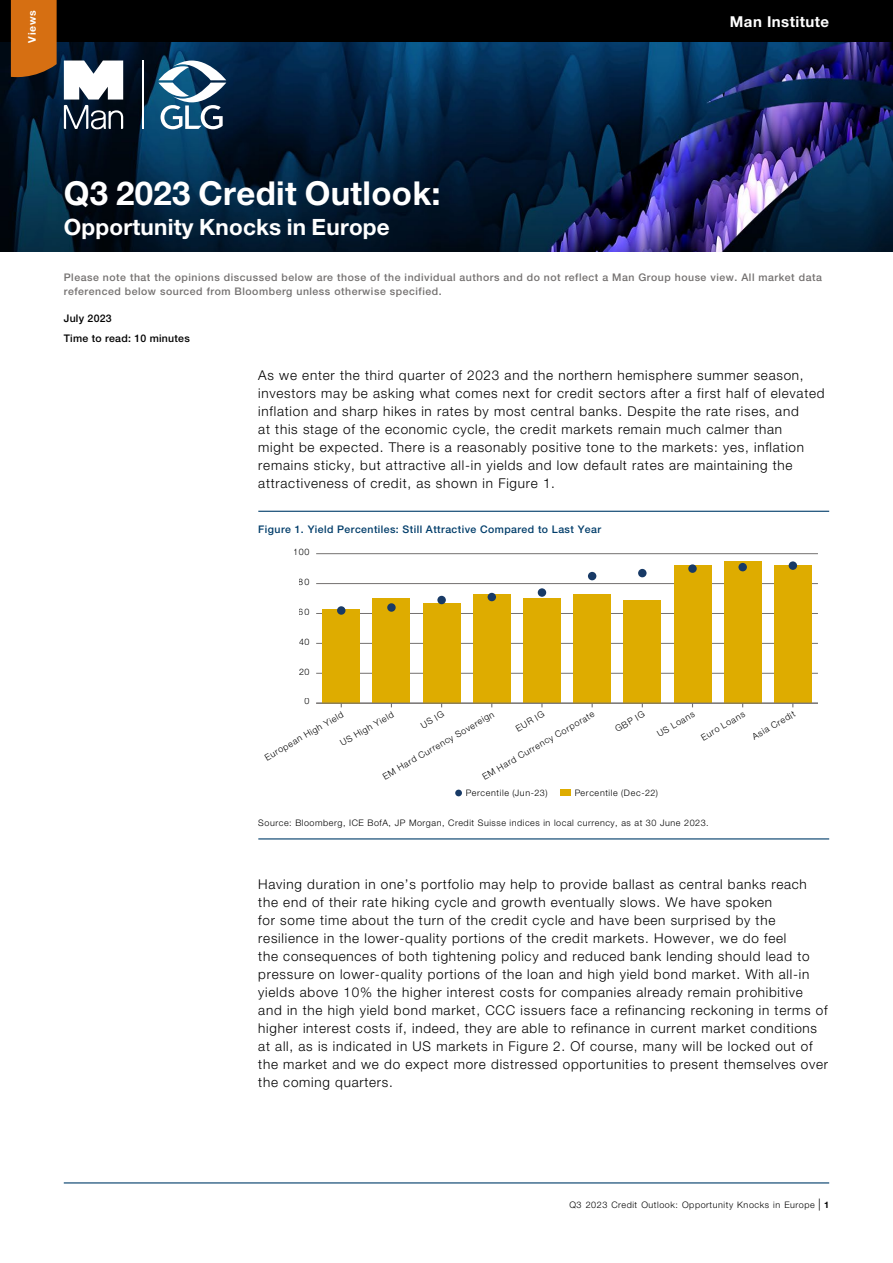
<style>
.page{position:relative;width:893px;height:1263px;background:#fff}
.page>*{position:absolute;margin:0;border:0;box-sizing:border-box;transform-origin:0 0}
.t1{font:700 33px "Helvetica Neue LT Std";letter-spacing:.01em;color:#fff}
.t2{font:700 22.5px "Helvetica Neue LT Std";letter-spacing:.01em;color:#fff}
.t3{font:700 15px "Helvetica Neue LT Std";letter-spacing:.03em;color:#fff}
.t4{font:300 13.5px/18px "Helvetica Neue LT Std";letter-spacing:.055em;color:#000}
.t5{font:500 10.5px/13.5px "Helvetica Neue LT Std";letter-spacing:.05em;color:#747170}
.t6{font:500 10.5px "Helvetica Neue LT Std";letter-spacing:.04em;color:#003d6a}
.t7{font:500 10.5px/19.2px "Helvetica Neue LT Std";letter-spacing:.025em;color:#000}
.t8{font:700 10.5px "Helvetica Neue LT Std";color:#fff}
.t9{font:300 9px "Helvetica Neue LT Std";letter-spacing:.06em;color:#000}
.s1{font-size:12px}
.s2{font-weight:700}
</style>
<div class="page">
<hr style="left:64px;top:1182px;width:765px;height:1px;background:#003d6a">
<img style="left:0;top:42px;width:893px;height:210px">
<div style="left:0;top:0;width:893px;height:42px;background:#000"></div>
<svg style="left:11px;top:0;width:46px;height:80px;background:#c26613"></svg>
<hr style="left:258px;top:511px;width:571px;height:1px;background:#003d6a">
<hr style="left:258px;top:838px;width:571px;height:1px;background:#003d6a">
<hr style="left:316px;top:673px;width:502px;height:1px;background:#747170">
<hr style="left:316px;top:643px;width:502px;height:1px;background:#747170">
<hr style="left:316px;top:613px;width:502px;height:1px;background:#747170">
<hr style="left:316px;top:583px;width:502px;height:1px;background:#747170">
<hr style="left:316px;top:553px;width:502px;height:1px;background:#747170">
<div style="left:322px;top:609px;width:38px;height:94px;background:#deac00"></div>
<div style="left:373px;top:598px;width:37px;height:105px;background:#deac00"></div>
<div style="left:423px;top:603px;width:37px;height:100px;background:#deac00"></div>
<div style="left:473px;top:594px;width:38px;height:109px;background:#deac00"></div>
<div style="left:523px;top:598px;width:38px;height:105px;background:#deac00"></div>
<div style="left:573px;top:594px;width:38px;height:109px;background:#deac00"></div>
<div style="left:623px;top:600px;width:38px;height:103px;background:#deac00"></div>
<div style="left:674px;top:566px;width:37px;height:137px;background:#deac00"></div>
<div style="left:724px;top:561px;width:37px;height:142px;background:#deac00"></div>
<div style="left:774px;top:566px;width:38px;height:137px;background:#deac00"></div>
<div style="left:337px;top:606px;width:8px;height:9px;background:#183a66;border-radius:50%"></div>
<div style="left:387px;top:603px;width:9px;height:9px;background:#183a66;border-radius:4px"></div>
<div style="left:437px;top:596px;width:9px;height:8px;background:#183a66;border-radius:4px"></div>
<div style="left:488px;top:593px;width:8px;height:8px;background:#183a66;border-radius:4px"></div>
<div style="left:538px;top:588px;width:8px;height:9px;background:#183a66;border-radius:50%"></div>
<div style="left:588px;top:572px;width:8px;height:8px;background:#183a66;border-radius:50%"></div>
<div style="left:638px;top:569px;width:9px;height:8px;background:#183a66;border-radius:4px"></div>
<div style="left:688px;top:564px;width:9px;height:9px;background:#183a66;border-radius:50%"></div>
<div style="left:738px;top:563px;width:9px;height:8px;background:#183a66;border-radius:50%"></div>
<div style="left:789px;top:561px;width:8px;height:9px;background:#183a66;border-radius:50%"></div>
<div style="left:455px;top:790px;width:7px;height:6px;background:#183a66;border-radius:50%"></div>
<hr style="left:316px;top:703px;width:502px;height:1px;background:#747170">
<div style="left:560px;top:790px;width:10px;height:6px;background:#deac00"></div>
<hr style="left:142px;top:61px;width:1px;height:68px;background:#fff">
<svg style="left:64px;top:61px;width:59px;height:68px"></svg>
<svg style="left:158px;top:61px;width:68px;height:68px"></svg>
<p class="t8" style="left:26px;top:43px;width:34px;rotate:-90deg">Views</p>
<p class="t3" style="left:730px;top:12px;width:101px">Man Institute</p>
<h1 class="t1" style="left:64px;top:173px;width:378px">Q3 2023 Credit Outlook:</h1>
<h2 class="t2" style="left:64px;top:213px;width:328px">Opportunity Knocks in Europe</h2>
<p class="t5" style="left:64px;top:270px;width:760px">Please note that the opinions discussed below are those of the individual authors and do not reflect a Man Group house view. All market data referenced below sourced from Bloomberg unless otherwise specified.</p>
<p class="t7" style="left:64px;top:309px;width:128px">July 2023<br>Time to read: 10 minutes</p>
<p class="t4" style="left:258px;top:366px;width:568px">As we enter the third quarter of 2023 and the northern hemisphere summer season, investors may be asking what comes next for credit sectors after a first half of elevated inflation and sharp hikes in rates by most central banks. Despite the rate rises, and<br>at this stage of the economic cycle, the credit markets remain much calmer than<br>might be expected. There is a reasonably positive tone to the markets: yes, inflation remains sticky, but attractive all-in yields and low default rates are maintaining the attractiveness of credit, as shown in Figure 1.</p>
<p class="t6" style="left:258px;top:523px;width:344px">Figure 1. Yield Percentiles: Still Attractive Compared to Last Year</p>
<p class="t9" style="left:294px;top:546px;width:17px">100</p>
<p class="t9" style="left:299px;top:576px;width:12px">80</p>
<p class="t9" style="left:299px;top:606px;width:12px">60</p>
<p class="t9" style="left:299px;top:636px;width:12px">40</p>
<p class="t9" style="left:299px;top:666px;width:12px">20</p>
<p class="t9" style="left:305px;top:696px;width:6px">0</p>
<p class="t9" style="left:480px;top:772px;width:129px;rotate:-30deg">EM Hard Currency Corporate</p>
<p class="t9" style="left:613px;top:725px;width:34px;rotate:-30deg">GBP IG</p>
<p class="t9" style="left:655px;top:729px;width:43px;rotate:-30deg">US Loans</p>
<p class="t9" style="left:699px;top:733px;width:51px;rotate:-30deg">Euro Loans</p>
<p class="t9" style="left:750px;top:732px;width:49px;rotate:-30deg">Asia Credit</p>
<p class="t9" style="left:381px;top:772px;width:128px;rotate:-30deg">EM Hard Currency Sovereign</p>
<p class="t9" style="left:514px;top:724px;width:33px;rotate:-30deg">EUR IG</p>
<p class="t9" style="left:338px;top:739px;width:62px;rotate:-30deg">US High Yield</p>
<p class="t9" style="left:419px;top:721px;width:26px;rotate:-30deg">US IG</p>
<p class="t9" style="left:263px;top:753px;width:91px;rotate:-30deg">European High Yield</p>
<p class="t9" style="left:466px;top:787px;width:83px">Percentile (Jun-23)</p>
<p class="t9" style="left:574px;top:787px;width:85px">Percentile (Dec-22)</p>
<p class="t9" style="left:258px;top:817px;width:452px">Source: Bloomberg, ICE BofA, JP Morgan, Credit Suisse indices in local currency, as at 30 June 2023.</p>
<p class="t4" style="left:258px;top:874px;width:571px">Having duration in one’s portfolio may help to provide ballast as central banks reach the end of their rate hiking cycle and growth eventually slows. We have spoken<br>for some time about the turn of the credit cycle and have been surprised by the resilience in the lower-quality portions of the credit markets. However, we do feel<br>the consequences of both tightening policy and reduced bank lending should lead to pressure on lower-quality portions of the loan and high yield bond market. With all-in yields above 10% the higher interest costs for companies already remain prohibitive and in the high yield bond market, CCC issuers face a refinancing reckoning in terms of higher interest costs if, indeed, they are able to refinance in current market conditions at all, as is indicated in US markets in Figure 2. Of course, many will be locked out of the market and we do expect more distressed opportunities to present themselves over the coming quarters.</p>
<p class="t9" style="left:569px;top:1199px;width:261px">Q3 2023 Credit Outlook: Opportunity Knocks in Europe <span class="s1">|</span> <span class="s2">1</span></p>
</div>
